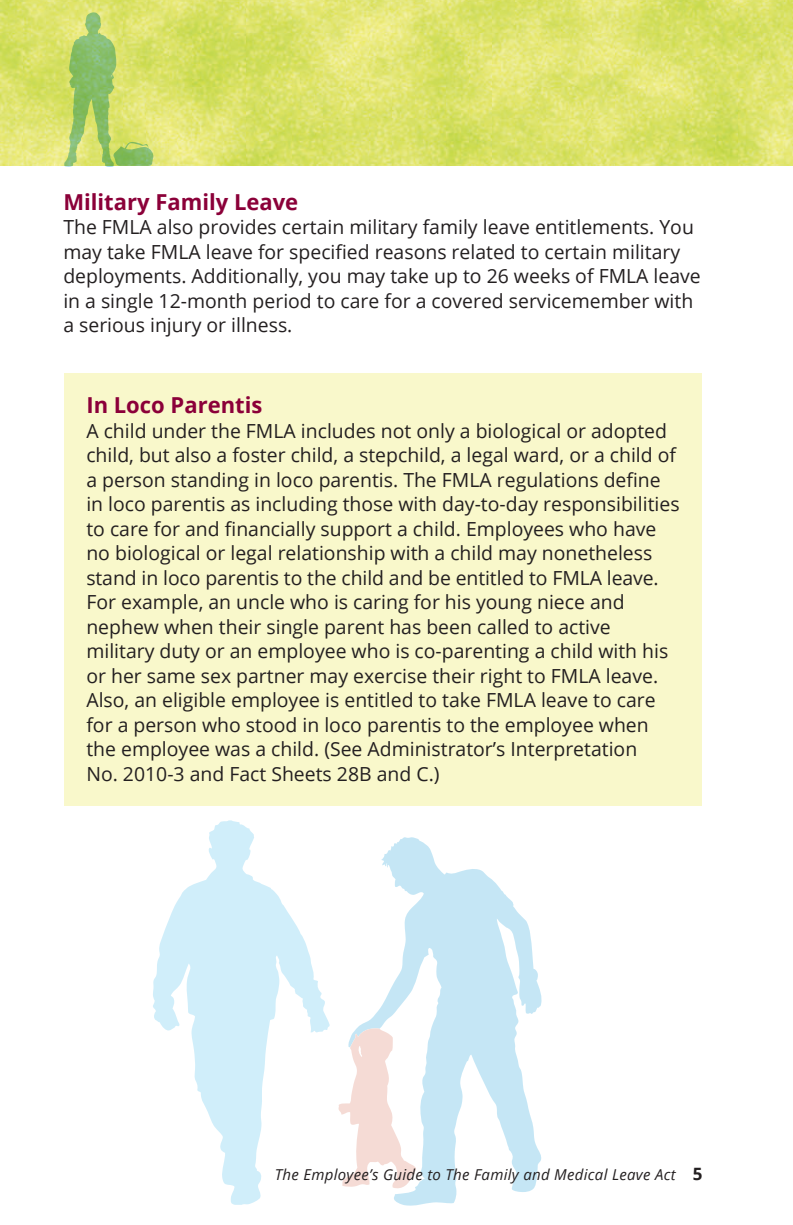
<style>
.page{position:relative;width:793px;height:1225px;background:#fff}
.page>*{position:absolute;margin:0;border:0;box-sizing:border-box;transform-origin:0 0}
.t1{font:700 22px "Open Sans";color:#8b0039}
.t2{font:19.4px/24.6px "Open Sans";color:#231f20}
.t3{font:italic 15px "Open Sans";letter-spacing:.02em;color:#231f20}
.s1{font-weight:700;font-style:normal;font-size:17px}
</style>
<div class="page">
<img style="left:0;top:0;width:792px;height:166px">
<div style="left:64px;top:373px;width:637px;height:432px;background:#f9f8cb"></div>
<svg style="left:358px;top:837px;width:183px;height:368px;fill:#c5e6f5"></svg>
<svg style="left:338px;top:1027px;width:78px;height:163px"></svg>
<svg style="left:153px;top:820px;width:176px;height:384px"></svg>
<svg style="left:64px;top:12px;width:90px;height:155px;background:#bdd56e"></svg>
<p class="t1" style="left:63px;top:193px;width:236px">Military Family Leave</p>
<p class="t2" style="left:63px;top:214px;width:639px">The FMLA also provides certain military family leave entitlements. You may take FMLA leave for specified reasons related to certain military deployments. Additionally, you may take up to 26 weeks of FMLA leave in a single 12-month period to care for a covered servicemember with a serious injury or illness.</p>
<p class="t1" style="left:86px;top:396px;width:177px">in Loco Parentis</p>
<p class="t2" style="left:86px;top:418px;width:594px">A child under the FMLA includes not only a biological or adopted child, but also a foster child, a stepchild, a legal ward, or a child of a person standing in loco parentis. The FMLA regulations define in loco parentis as including those with day-to-day responsibilities to care for and financially support a child. Employees who have no biological or legal relationship with a child may nonetheless stand in loco parentis to the child and be entitled to FMLA leave.<br>For example, an uncle who is caring for his young niece and nephew when their single parent has been called to active military duty or an employee who is co-parenting a child with his or her same sex partner may exercise their right to FMLA leave.<br>Also, an eligible employee is entitled to take FMLA leave to care for a person who stood in loco parentis to the employee when the employee was a child. (See Administrator’s Interpretation<br>No. 2010-3 and Fact Sheets 28B and C.)</p>
<p class="t3" style="left:275px;top:1168px;width:429px">The Employee’s Guide to The Family and Medical Leave Act <span class="s1">5</span></p>
</div>
